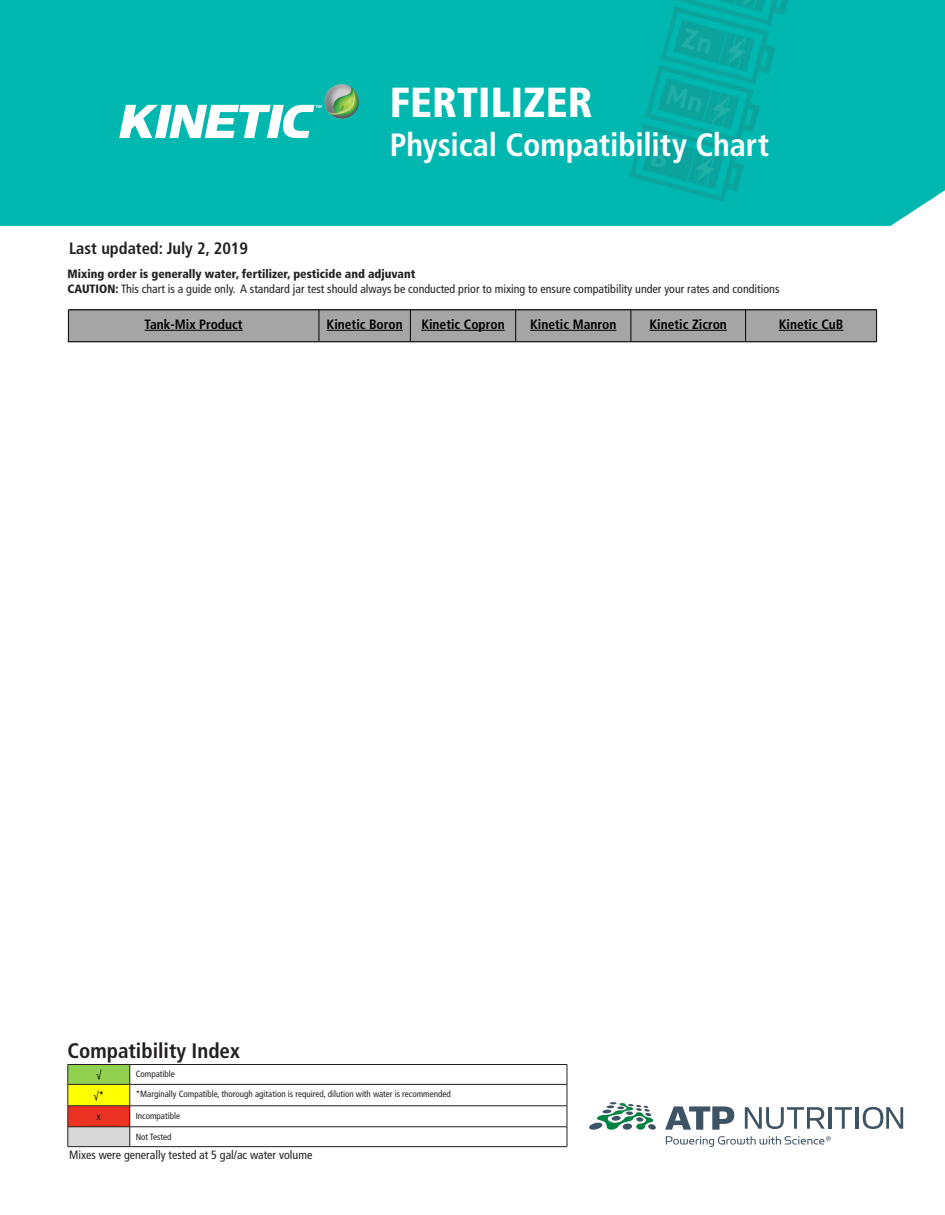
<style>
.page{position:relative;width:945px;height:1215px;background:#fff}
.page>*{position:absolute;margin:0;border:0;box-sizing:border-box;transform-origin:0 0}
.t1{font:900 condensed 42px "Frutiger LT Std";letter-spacing:.005em;color:#fff}
.t2{font:700 condensed 32.25px "Frutiger LT Std";letter-spacing:-.005em;color:#fff}
.t3{font:700 condensed 21px "Frutiger LT Std";color:#231f20}
.t4{font:700 condensed 16.5px "Frutiger LT Std";color:#231f20}
.t5{font:700 condensed 13.5px "Frutiger LT Std";color:#000}
.t6{font:condensed 12px/14.4px "Frutiger LT Std";color:#231f20}
.t7{font:condensed 10.5px "Frutiger LT Std";color:#000}
.t8{font:condensed 10.5px "Frutiger LT Std";color:#231f20}
.t9{font:condensed 9px "Frutiger LT Std";color:#231f20}
.s1{font-weight:900}
</style>
<div class="page">
<img style="left:0;top:0;width:945px;height:226px">
<img style="left:324px;top:84px;width:35px;height:35px;border-radius:17px">
<svg style="left:119px;top:105px;width:203px;height:33px"></svg>
<svg style="left:589px;top:1102px;width:67px;height:28px"></svg>
<svg style="left:665px;top:1106px;width:69px;height:24px"></svg>
<svg style="left:745px;top:1107px;width:80px;height:22px"></svg>
<hr style="left:828px;top:1107px;width:3px;height:22px;background:#3e5364">
<svg style="left:835px;top:1107px;width:17px;height:22px"></svg>
<hr style="left:856px;top:1107px;width:3px;height:22px;background:#3e5364">
<svg style="left:863px;top:1107px;width:40px;height:22px"></svg>
<svg style="left:666px;top:1136px;width:165px;height:11px"></svg>
<div style="left:68px;top:1065px;width:62px;height:19px;background:#92d050"></div>
<div style="left:68px;top:1084px;width:62px;height:22px;background:#ff0"></div>
<div style="left:68px;top:1106px;width:62px;height:21px;background:#eb3223"></div>
<div style="left:68px;top:1127px;width:62px;height:20px;background:#d8d8d8"></div>
<hr style="left:68px;top:1064px;width:62px;height:1px;background:#231f20">
<hr style="left:130px;top:1064px;width:437px;height:1px;background:#231f20">
<hr style="left:68px;top:1084px;width:62px;height:1px;background:#231f20">
<hr style="left:130px;top:1084px;width:437px;height:1px;background:#231f20">
<hr style="left:68px;top:1106px;width:62px;height:1px;background:#231f20">
<hr style="left:130px;top:1106px;width:437px;height:1px;background:#231f20">
<hr style="left:68px;top:1127px;width:62px;height:1px;background:#231f20">
<svg style="left:68px;top:1065px;width:1px;height:81px"></svg>
<hr style="left:130px;top:1127px;width:437px;height:1px;background:#231f20">
<svg style="left:130px;top:1065px;width:1px;height:81px"></svg>
<svg style="left:567px;top:1065px;width:1px;height:81px"></svg>
<hr style="left:68px;top:1146px;width:62px;height:1px;background:#231f20">
<hr style="left:130px;top:1146px;width:437px;height:1px;background:#231f20">
<div style="left:69px;top:311px;width:807px;height:30px;background:#a4a5a4"></div>
<hr style="left:68px;top:310px;width:251px;height:1px;background:#000">
<hr style="left:68px;top:310px;width:1px;height:32px;background:#000">
<hr style="left:319px;top:310px;width:91px;height:1px;background:#000">
<hr style="left:319px;top:310px;width:1px;height:32px;background:#000">
<hr style="left:410px;top:310px;width:106px;height:1px;background:#000">
<hr style="left:410px;top:310px;width:1px;height:32px;background:#000">
<hr style="left:516px;top:310px;width:115px;height:1px;background:#000">
<hr style="left:515px;top:310px;width:1px;height:32px;background:#000">
<hr style="left:631px;top:310px;width:115px;height:1px;background:#000">
<hr style="left:631px;top:310px;width:1px;height:32px;background:#000">
<hr style="left:746px;top:310px;width:131px;height:1px;background:#000">
<hr style="left:745px;top:310px;width:1px;height:32px;background:#000">
<hr style="left:876px;top:310px;width:1px;height:32px;background:#000">
<hr style="left:68px;top:342px;width:251px;height:1px;background:#000">
<hr style="left:319px;top:342px;width:91px;height:1px;background:#000">
<hr style="left:410px;top:342px;width:106px;height:1px;background:#000">
<hr style="left:516px;top:342px;width:115px;height:1px;background:#000">
<hr style="left:631px;top:342px;width:115px;height:1px;background:#000">
<hr style="left:746px;top:342px;width:131px;height:1px;background:#000">
<hr style="left:145px;top:330px;width:98px;height:1px;background:#000">
<hr style="left:327px;top:330px;width:76px;height:1px;background:#000">
<hr style="left:421px;top:330px;width:84px;height:1px;background:#000">
<hr style="left:530px;top:330px;width:86px;height:1px;background:#000">
<hr style="left:650px;top:330px;width:77px;height:1px;background:#000">
<hr style="left:779px;top:330px;width:64px;height:1px;background:#000">
<hr style="left:68px;top:341px;width:809px;height:1px;background:#231f20">
<hr style="left:69px;top:309px;width:808px;height:1px;background:#231f20">
<h3 class="t4" style="left:69px;top:239px;width:181px">Last updated: July 2, 2019</h3>
<h1 class="t1" style="left:390px;top:77px;width:205px">FERTILIZER</h1>
<h2 class="t2" style="left:390px;top:125px;width:381px">Physical Compatibility Chart</h2>
<p class="t6" style="left:68px;top:267px;width:713px"><span class="s1">Mixing order is generally water, fertilizer, pesticide and adjuvant<br>CAUTION:</span> This chart is a guide only. A standard jar test should always be conducted prior to mixing to ensure compatibility under your rates and conditions</p>
<p class="t5" style="left:145px;top:316px;width:100px">Tank-Mix Product</p>
<p class="t5" style="left:327px;top:316px;width:78px">Kinetic Boron</p>
<p class="t5" style="left:421px;top:316px;width:85px">Kinetic Copron</p>
<p class="t5" style="left:530px;top:316px;width:88px">Kinetic Manron</p>
<p class="t5" style="left:650px;top:316px;width:79px">Kinetic Zicron</p>
<p class="t5" style="left:779px;top:316px;width:66px">Kinetic CuB</p>
<h3 class="t3" style="left:68px;top:1038px;width:174px">Compatibility Index</h3>
<p class="t7" style="left:96px;top:1069px;width:7px">√</p>
<p class="t9" style="left:136px;top:1069px;width:41px">Compatible</p>
<p class="t7" style="left:93px;top:1089px;width:12px">√*</p>
<p class="t9" style="left:136px;top:1089px;width:317px">*Marginally Compatible, thorough agitation is required, dilution with water is recommended</p>
<p class="t8" style="left:97px;top:1110px;width:6px">x</p>
<p class="t9" style="left:136px;top:1110px;width:46px">Incompatible</p>
<p class="t9" style="left:136px;top:1131px;width:37px">Not Tested</p>
<p class="t6" style="left:69px;top:1148px;width:245px">Mixes were generally tested at 5 gal/ac water volume</p>
</div>
